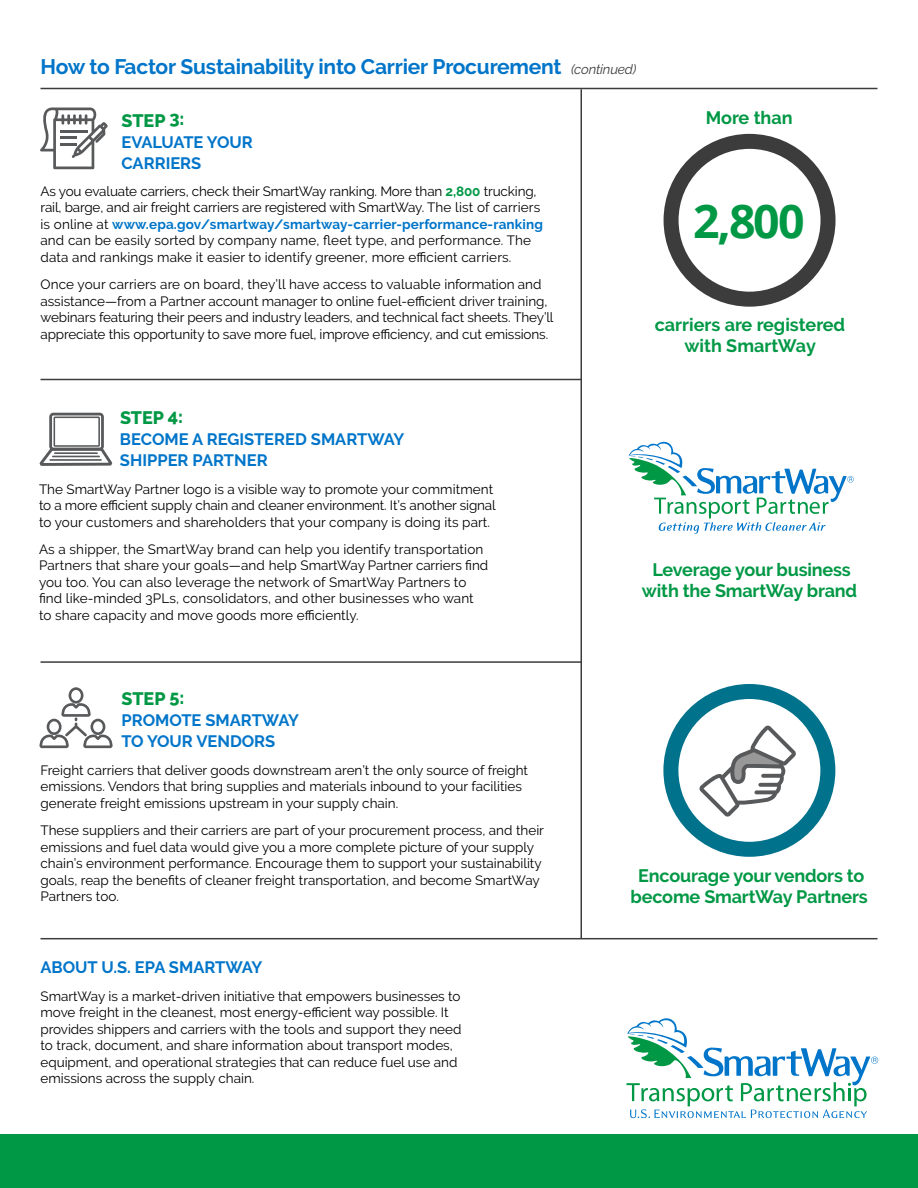
<style>
.page{position:relative;width:918px;height:1188px;background:#fff}
.page>*{position:absolute;margin:0;border:0;box-sizing:border-box;transform-origin:0 0}
.t1{font:700 46.5px "Open Sans";color:#009845}
.t2{font:700 21px "Raleway";letter-spacing:-.01em;color:#0075c9}
.t3{font:700 18px/21px "Raleway";letter-spacing:-.01em;color:#009845;text-align:center}
.t4{font:800 18px "Raleway";color:#009845}
.t5{font:700 16.5px/21px "Raleway";color:#0075c9}
.t6{font:13.5px/16.5px "Raleway";color:#000}
.s1{font-weight:400;font-style:italic;font-size:13.5px;color:#3c3c3c}
.s2{font-weight:700;color:#009845}
.s3{font-weight:700;color:#0075c9}
</style>
<div class="page">
<div style="left:0;top:1134px;width:918px;height:54px;background:#009845"></div>
<hr style="left:40px;top:88px;width:838px;height:1px;background:#3c3c3c">
<hr style="left:40px;top:661px;width:542px;height:2px;background:#3c3c3c">
<hr style="left:40px;top:379px;width:542px;height:1px;background:#3c3c3c">
<hr style="left:40px;top:938px;width:838px;height:1px;background:#3c3c3c">
<hr style="left:580px;top:89px;width:2px;height:850px;background:#3c3c3c">
<svg style="left:629px;top:441px;width:225px;height:93px"></svg>
<div style="left:664px;top:134px;width:172px;height:173px;border:15px solid #3c3c3c;border-radius:50%"></div>
<div style="left:663px;top:684px;width:172px;height:173px;border:15px solid #00728c;border-radius:50%"></div>
<svg style="left:699px;top:726px;width:97px;height:91px"></svg>
<svg style="left:41px;top:413px;width:72px;height:53px"></svg>
<hr style="left:55px;top:452px;width:42px;height:2px;background:#58595b">
<hr style="left:53px;top:456px;width:46px;height:1px;background:#58595b">
<hr style="left:50px;top:459px;width:51px;height:2px;background:#58595b">
<svg style="left:40px;top:107px;width:68px;height:62px"></svg>
<hr style="left:60px;top:130px;width:27px;height:3px;background:#58595b">
<hr style="left:60px;top:136px;width:17px;height:3px;background:#58595b">
<hr style="left:60px;top:143px;width:17px;height:3px;background:#58595b">
<svg style="left:39px;top:687px;width:74px;height:61px"></svg>
<svg style="left:626px;top:1018px;width:252px;height:100px"></svg>
<h3 class="t2" style="left:40px;top:54px;width:597px">How to Factor Sustainability into Carrier Procurement <span class="s1">(continued)</span></h3>
<p class="t4" style="left:122px;top:110px;width:65px">STEP 3:</p>
<p class="t5" style="left:121px;top:131px;width:133px">EVALUATE YOUR<br>CARRIERS</p>
<p class="t6" style="left:40px;top:183px;width:504px">As you evaluate carriers, check their SmartWay ranking. More than <span class="s2">2,800</span> trucking, rail, barge, and air freight carriers are registered with SmartWay. The list of carriers is online at <span class="s3">www.epa.gov/smartway/smartway-carrier-performance-ranking </span>and can be easily sorted by company name, fleet type, and performance. The data and rankings make it easier to identify greener, more efficient carriers.</p>
<p class="t6" style="left:40px;top:276px;width:515px">Once your carriers are on board, they’ll have access to valuable information and assistance—from a Partner account manager to online fuel-efficient driver training, webinars featuring their peers and industry leaders, and technical fact sheets. They’ll appreciate this opportunity to save more fuel, improve efficiency, and cut emissions.</p>
<p class="t3" style="left:706px;top:107px;width:88px">More than</p>
<p class="t1" style="left:693px;top:188px;width:113px">2,800</p>
<p class="t3" style="left:655px;top:315px;width:192px">carriers are registered with SmartWay</p>
<p class="t4" style="left:120px;top:408px;width:65px">STEP 4:</p>
<p class="t5" style="left:120px;top:429px;width:286px">BECOME A REGISTERED SMARTWAY<br>SHIPPER PARTNER</p>
<p class="t6" style="left:39px;top:481px;width:458px">The SmartWay Partner logo is a visible way to promote your commitment to a more efficient supply chain and cleaner environment. It’s another signal to your customers and shareholders that your company is doing its part.</p>
<p class="t6" style="left:39px;top:541px;width:451px">As a shipper, the SmartWay brand can help you identify transportation Partners that share your goals—and help SmartWay Partner carriers find you too. You can also leverage the network of SmartWay Partners to find like-minded 3PLs, consolidators, and other businesses who want to share capacity and move goods more efficiently.</p>
<p class="t4" style="left:122px;top:689px;width:64px">STEP 5:</p>
<p class="t5" style="left:121px;top:710px;width:179px">PROMOTE SMARTWAY<br>TO YOUR VENDORS</p>
<p class="t6" style="left:40px;top:762px;width:489px">Freight carriers that deliver goods downstream aren’t the only source of freight emissions. Vendors that bring supplies and materials inbound to your facilities generate freight emissions upstream in your supply chain.</p>
<p class="t6" style="left:40px;top:822px;width:505px">These suppliers and their carriers are part of your procurement process, and their emissions and fuel data would give you a more complete picture of your supply chain’s environment performance. Encourage them to support your sustainability goals, reap the benefits of cleaner freight transportation, and become SmartWay Partners too.</p>
<h4 class="t5" style="left:40px;top:957px;width:223px">ABOUT U.S. EPA SMARTWAY</h4>
<p class="t6" style="left:40px;top:988px;width:423px">SmartWay is a market-driven initiative that empowers businesses to move freight in the cleanest, most energy-efficient way possible. It provides shippers and carriers with the tools and support they need to track, document, and share information about transport modes, equipment, and operational strategies that can reduce fuel use and emissions across the supply chain.</p>
<p class="t3" style="left:642px;top:559px;width:217px">Leverage your business with the SmartWay brand</p>
<p class="t3" style="left:631px;top:865px;width:239px">Encourage your vendors to become SmartWay Partners</p>
</div>
